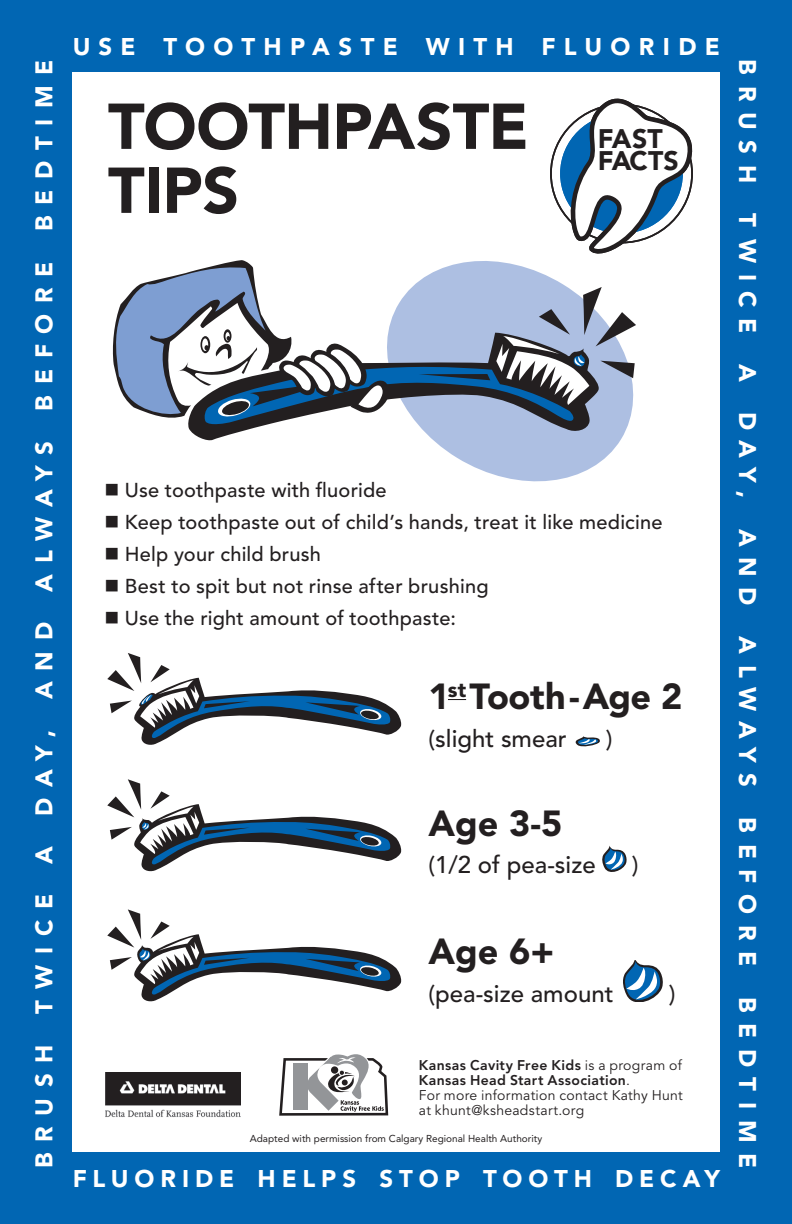
<style>
.page{position:relative;width:792px;height:1224px;background:#0166b3}
.page>*{position:absolute;margin:0;border:0;box-sizing:border-box;transform-origin:0 0}
.t1{font:900 64px/64px "Avenir LT Std";color:#231f20}
.t2{font:900 36px "Avenir LT Std";letter-spacing:-.005em;color:#231f20}
.t3{font:900 26.6px/21.6px "Avenir LT Std";letter-spacing:.005em;color:#231f20}
.t4{font:900 24px "Avenir LT Std";letter-spacing:.365em;color:#fff}
.t5{font:500 24px "Avenir LT Std";color:#231f20}
.t6{font:900 24px "Avenir LT Std";letter-spacing:.245em;color:#fff}
.t7{font:900 24px "Avenir LT Std";letter-spacing:.345em;color:#fff}
.t8{font:900 24px "Avenir LT Std";letter-spacing:.445em;color:#fff}
.t9{font:500 20px "Avenir LT Std";letter-spacing:.01em;color:#231f20}
.t10{font:14px/15px "Avenir LT Std";letter-spacing:.02em;color:#231f20}
.t11{font:10px "Avenir LT Std";color:#231f20}
.s1{font-weight:800}
</style>
<div class="page">
<div style="left:72px;top:72px;width:648px;height:1080px;background:#fff"></div>
<svg style="left:107px;top:653px;width:294px;height:92px"></svg>
<svg style="left:448px;top:699px;width:18px;height:1px"></svg>
<svg style="left:575px;top:736px;width:25px;height:10px"></svg>
<svg style="left:107px;top:779px;width:294px;height:92px"></svg>
<svg style="left:602px;top:846px;width:25px;height:26px"></svg>
<svg style="left:107px;top:909px;width:294px;height:92px"></svg>
<svg style="left:623px;top:960px;width:40px;height:42px"></svg>
<svg style="left:436px;top:426px;width:192px;height:55px;fill:#adbfe2"></svg>
<svg style="left:188px;top:426px;width:412px;height:16px"></svg>
<svg style="left:113px;top:98px;width:580px;height:328px"></svg>
<svg style="left:279px;top:1054px;width:109px;height:62px"></svg>
<img style="left:105px;top:1072px;width:136px;height:45px">
<p class="t8" style="left:30px;top:231px;width:173px;rotate:-90deg">BEDTIME</p>
<p class="t4" style="left:30px;top:411px;width:150px;rotate:-90deg">BEFORE</p>
<p class="t4" style="left:30px;top:592px;width:151px;rotate:-90deg">always</p>
<p class="t4" style="left:30px;top:699px;width:75px;rotate:-90deg">and</p>
<p class="t4" style="left:30px;top:816px;width:87px;rotate:-90deg">DAY,</p>
<p class="t4" style="left:30px;top:864px;width:19px;rotate:-90deg">A</p>
<p class="t4" style="left:30px;top:1014px;width:122px;rotate:-90deg">TWICE</p>
<p class="t4" style="left:30px;top:1168px;width:125px;rotate:-90deg">BRUSH</p>
<p class="t7" style="left:73px;top:32px;width:649px">USE TOOTHPASTE WITH FLUORIDE</p>
<h1 class="t1" style="left:108px;top:94px;width:43px">toothpaste tips</h1>
<h3 class="t3" style="left:598px;top:128px;width:83px">FAST<br>FACTS</h3>
<p class="t9" style="left:104px;top:479px;width:284px">■ Use toothpaste with fluoride</p>
<p class="t9" style="left:104px;top:511px;width:560px">■ Keep toothpaste out of child’s hands, treat it like medicine</p>
<p class="t9" style="left:104px;top:543px;width:218px">■ Help your child brush</p>
<p class="t9" style="left:104px;top:575px;width:386px">■ Best to spit but not rinse after brushing</p>
<p class="t9" style="left:104px;top:607px;width:353px">■ Use the right amount of toothpaste:</p>
<h2 class="t2" style="left:429px;top:675px;width:255px">1<sup>st</sup> Tooth - Age 2</h2>
<p class="t5" style="left:429px;top:725px;width:140px">(slight smear</p>
<p class="t5" style="left:606px;top:725px;width:8px">)</p>
<h2 class="t2" style="left:429px;top:802px;width:135px">Age 3-5</h2>
<p class="t5" style="left:429px;top:851px;width:169px">(1/2 of pea-size</p>
<p class="t5" style="left:632px;top:851px;width:8px">)</p>
<h2 class="t2" style="left:429px;top:929px;width:127px">Age 6+</h2>
<p class="t5" style="left:429px;top:980px;width:186px">(pea-size amount</p>
<p class="t5" style="left:669px;top:980px;width:8px">)</p>
<p class="t10" style="left:419px;top:1058px;width:265px"><span class="s1">Kansas Cavity Free Kids</span> is a program of <span class="s1">Kansas Head Start Association</span>.<br>For more information contact Kathy Hunt at khunt@ksheadstart.org</p>
<p class="t11" style="left:250px;top:1133px;width:294px">Adapted with permission from Calgary Regional Health Authority</p>
<p class="t6" style="left:73px;top:1164px;width:649px">FLUORIDE HELPS STOP TOOTH DECAY</p>
<p class="t4" style="left:762px;top:59px;width:125px;rotate:90deg">BRUSH</p>
<p class="t4" style="left:762px;top:213px;width:122px;rotate:90deg">TWICE</p>
<p class="t4" style="left:762px;top:364px;width:19px;rotate:90deg">A</p>
<p class="t4" style="left:762px;top:412px;width:87px;rotate:90deg">DAY,</p>
<p class="t4" style="left:762px;top:529px;width:75px;rotate:90deg">and</p>
<p class="t4" style="left:762px;top:636px;width:151px;rotate:90deg">always</p>
<p class="t4" style="left:762px;top:817px;width:150px;rotate:90deg">BEFORE</p>
<p class="t8" style="left:762px;top:997px;width:173px;rotate:90deg">BEDTIME</p>
</div>
